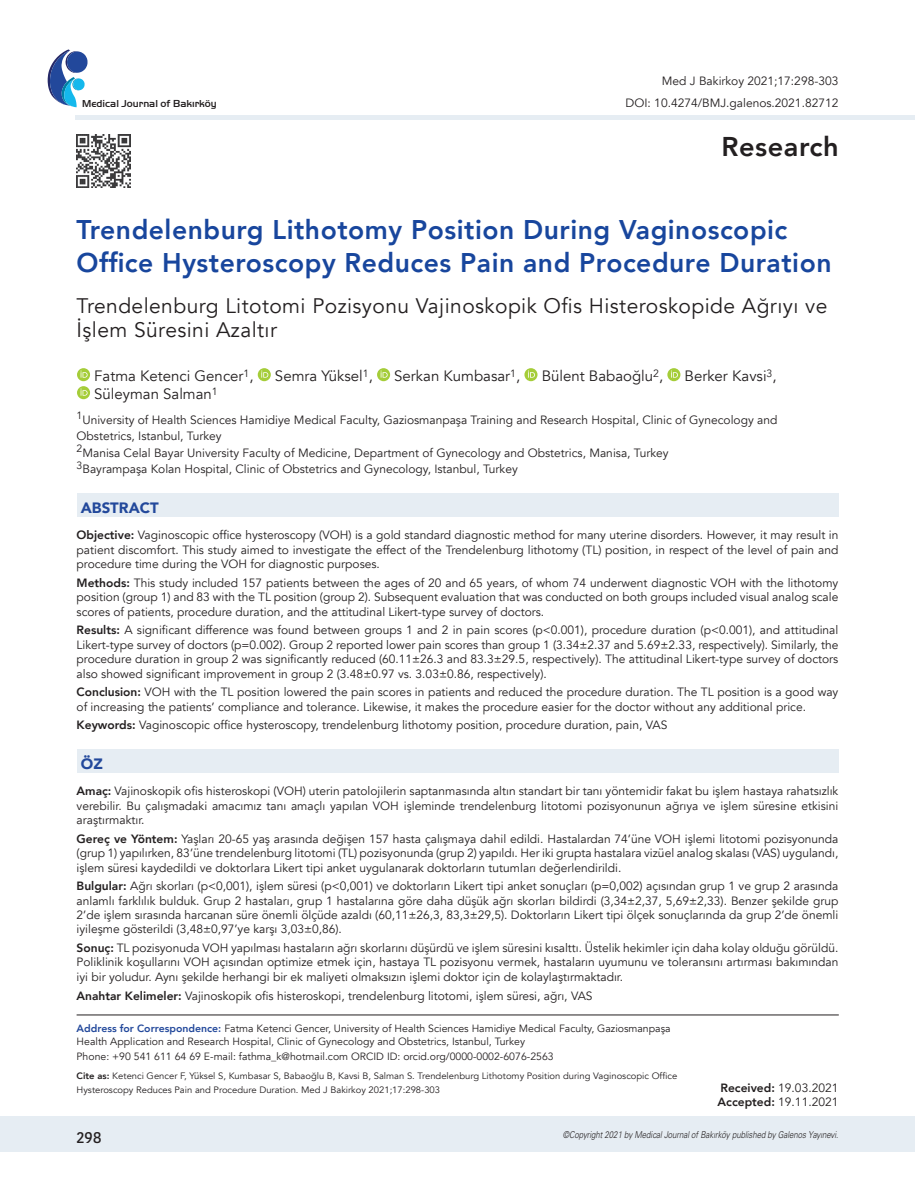
<style>
.page{position:relative;width:915px;height:1191px;background:#fff}
.page>*{position:absolute;margin:0;border:0;box-sizing:border-box;transform-origin:0 0}
.t1{font:800 27.15px "Avenir";letter-spacing:.02em;color:#231f20}
.t2{font:800 27px/32.4px "Avenir";letter-spacing:.02em;color:#18469d}
.t3{font:21px/24px "Avenir";letter-spacing:.02em;color:#231f20}
.t4{font:500 16.5px "Kohinoor Devanagari";color:#231f20}
.t5{font:15px "Avenir";color:#231f20}
.t6{font:900 15px "Avenir";color:#22489b}
.t7{font:12px/14.4px "Avenir";color:#231f20;text-align:justify}
.t8{font:10.5px/12.8px "Avenir";color:#231f20}
.t9{font:500 10.5px "Handel Got D";color:#231f20}
.t10{font:9.45px "Univers Light Ita Tr";letter-spacing:-.005em;color:#231f20;scale:.83 1}
.t11{font:9.3px/13.5px "Avenir";color:#231f20}
.s1{font-weight:800}
.s2{font-weight:800;color:#22489b}
</style>
<div class="page">
<div style="left:0;top:1116px;width:914px;height:35px;background:#e6edf3"></div>
<hr style="left:75px;top:115px;width:839px;height:4px;background:#e6edf3">
<svg style="left:48px;top:49px;width:40px;height:58px"></svg>
<hr style="left:77px;top:1014px;width:761px;height:1px;background:#231f20">
<img style="left:77px;top:134px;width:53px;height:54px">
<svg style="left:77px;top:368px;width:13px;height:13px"></svg>
<svg style="left:80px;top:370px;width:8px;height:8px"></svg>
<svg style="left:258px;top:368px;width:13px;height:13px"></svg>
<svg style="left:261px;top:370px;width:7px;height:8px"></svg>
<svg style="left:377px;top:368px;width:13px;height:13px"></svg>
<svg style="left:380px;top:370px;width:7px;height:8px"></svg>
<svg style="left:524px;top:368px;width:13px;height:13px"></svg>
<svg style="left:527px;top:370px;width:8px;height:8px"></svg>
<svg style="left:667px;top:368px;width:13px;height:13px"></svg>
<svg style="left:670px;top:370px;width:7px;height:8px"></svg>
<svg style="left:77px;top:386px;width:13px;height:13px"></svg>
<svg style="left:80px;top:388px;width:8px;height:8px"></svg>
<div style="left:77px;top:493px;width:761px;height:24px;background:#e6edf3"></div>
<div style="left:77px;top:749px;width:761px;height:24px;background:#e6edf3"></div>
<p class="t9" style="left:82px;top:98px;width:136px">Medical Journal of Bakırköy</p>
<p class="t7" style="left:661px;top:74px;width:178px">Med J Bakirkoy 2021;17:298-303</p>
<p class="t7" style="left:625px;top:96px;width:214px">DOI: 10.4274/BMJ.galenos.2021.82712</p>
<h1 class="t1" style="left:721px;top:126px;width:119px">Research</h1>
<h2 class="t2" style="left:77px;top:214px;width:756px">Trendelenburg Lithotomy Position During Vaginoscopic<br>Office Hysteroscopy Reduces Pain and Procedure Duration</h2>
<h3 class="t3" style="left:77px;top:294px;width:752px">Trendelenburg Litotomi Pozisyonu Vajinoskopik Ofis Histeroskopide Ağrıyı ve<br>İşlem Süresini Azaltır</h3>
<p class="t5" style="left:94px;top:367px;width:161px">Fatma Ketenci Gencer<sup>1</sup>,</p>
<p class="t5" style="left:275px;top:367px;width:99px">Semra Yüksel<sup>1</sup>,</p>
<p class="t5" style="left:394px;top:367px;width:127px">Serkan Kumbasar<sup>1</sup>,</p>
<p class="t5" style="left:541px;top:367px;width:123px">Bülent Babaoğlu<sup>2</sup>,</p>
<p class="t5" style="left:684px;top:367px;width:93px">Berker Kavsi<sup>3</sup>,</p>
<p class="t5" style="left:94px;top:385px;width:125px">Süleyman Salman<sup>1</sup></p>
<p class="t7" style="left:77px;top:411px;width:702px;line-height:16.5px;text-align:left"><sup>1</sup>University of Health Sciences Hamidiye Medical Faculty, Gaziosmanpaşa Training and Research Hospital, Clinic of Gynecology and Obstetrics, Istanbul, Turkey<br><sup>2</sup>Manisa Celal Bayar University Faculty of Medicine, Department of Gynecology and Obstetrics, Manisa, Turkey<br><sup>3</sup>Bayrampaşa Kolan Hospital, Clinic of Obstetrics and Gynecology, Istanbul, Turkey</p>
<p class="t6" style="left:81px;top:494px;width:79px">ABSTRACT</p>
<p class="t7" style="left:77px;top:528px;width:763px"><span class="s1">Objective:</span> Vaginoscopic office hysteroscopy (VOH) is a gold standard diagnostic method for many uterine disorders. However, it may result in patient discomfort. This study aimed to investigate the effect of the Trendelenburg lithotomy (TL) position, in respect of the level of pain and procedure time during the VOH for diagnostic purposes.</p>
<p class="t7" style="left:77px;top:576px;width:763px"><span class="s1">Methods:</span> This study included 157 patients between the ages of 20 and 65 years, of whom 74 underwent diagnostic VOH with the lithotomy position (group 1) and 83 with the TL position (group 2). Subsequent evaluation that was conducted on both groups included visual analog scale scores of patients, procedure duration, and the attitudinal Likert-type survey of doctors.</p>
<p class="t7" style="left:77px;top:623px;width:763px"><span class="s1">Results:</span> A significant difference was found between groups 1 and 2 in pain scores (p&lt;0.001), procedure duration (p&lt;0.001), and attitudinal Likert-type survey of doctors (p=0.002). Group 2 reported lower pain scores than group 1 (3.34±2.37 and 5.69±2.33, respectively). Similarly, the procedure duration in group 2 was significantly reduced (60.11±26.3 and 83.3±29.5, respectively). The attitudinal Likert-type survey of doctors also showed significant improvement in group 2 (3.48±0.97 vs. 3.03±0.86, respectively).</p>
<p class="t7" style="left:77px;top:685px;width:763px"><span class="s1">Conclusion:</span> VOH with the TL position lowered the pain scores in patients and reduced the procedure duration. The TL position is a good way of increasing the patients’ compliance and tolerance. Likewise, it makes the procedure easier for the doctor without any additional price.</p>
<p class="t7" style="left:77px;top:718px;width:592px"><span class="s1">Keywords:</span> Vaginoscopic office hysteroscopy, trendelenburg lithotomy position, procedure duration, pain, VAS</p>
<p class="t6" style="left:81px;top:750px;width:23px">ÖZ</p>
<p class="t7" style="left:77px;top:784px;width:763px"><span class="s1">Amaç:</span> Vajinoskopik ofis histeroskopi (VOH) uterin patolojilerin saptanmasında altın standart bir tanı yöntemidir fakat bu işlem hastaya rahatsızlık verebilir. Bu çalışmadaki amacımız tanı amaçlı yapılan VOH işleminde trendelenburg litotomi pozisyonunun ağrıya ve işlem süresine etkisini araştırmaktır.</p>
<p class="t7" style="left:77px;top:831px;width:763px"><span class="s1">Gereç ve Yöntem:</span> Yaşları 20-65 yaş arasında değişen 157 hasta çalışmaya dahil edildi. Hastalardan 74’üne VOH işlemi litotomi pozisyonunda (grup 1) yapılırken, 83’üne trendelenburg litotomi (TL) pozisyonunda (grup 2) yapıldı. Her iki grupta hastalara vizüel analog skalası (VAS) uygulandı, işlem süresi kaydedildi ve doktorlara Likert tipi anket uygulanarak doktorların tutumları değerlendirildi.</p>
<p class="t7" style="left:77px;top:879px;width:763px"><span class="s1">Bulgular:</span> Ağrı skorları (p&lt;0,001), işlem süresi (p&lt;0,001) ve doktorların Likert tipi anket sonuçları (p=0,002) açısından grup 1 ve grup 2 arasında anlamlı farklılık bulduk. Grup 2 hastaları, grup 1 hastalarına göre daha düşük ağrı skorları bildirdi (3,34±2,37, 5,69±2,33). Benzer şekilde grup 2’de işlem sırasında harcanan süre önemli ölçüde azaldı (60,11±26,3, 83,3±29,5). Doktorların Likert tipi ölçek sonuçlarında da grup 2’de önemli iyileşme gösterildi (3,48±0,97’ye karşı 3,03±0,86).</p>
<p class="t7" style="left:77px;top:941px;width:763px"><span class="s1">Sonuç:</span> TL pozisyonuda VOH yapılması hastaların ağrı skorlarını düşürdü ve işlem süresini kısalttı. Üstelik hekimler için daha kolay olduğu görüldü.<br>Poliklinik koşullarını VOH açısından optimize etmek için, hastaya TL pozisyonu vermek, hastaların uyumunu ve toleransını artırması bakımından iyi bir yoludur. Aynı şekilde herhangi bir ek maliyeti olmaksızın işlemi doktor için de kolaylaştırmaktadır.</p>
<p class="t7" style="left:77px;top:988px;width:517px"><span class="s1">Anahtar Kelimeler:</span> Vajinoskopik ofis histeroskopi, trendelenburg litotomi, işlem süresi, ağrı, VAS</p>
<p class="t8" style="left:77px;top:1022px;width:595px"><span class="s2">Address for Correspondence:</span> Fatma Ketenci Gencer, University of Health Sciences Hamidiye Medical Faculty, Gaziosmanpaşa<br>Health Application and Research Hospital, Clinic of Gynecology and Obstetrics, Istanbul, Turkey</p>
<p class="t8" style="left:77px;top:1050px;width:478px">Phone: +90 541 611 64 69 E-mail: fathma_k@hotmail.com ORCID ID: orcid.org/0000-0002-6076-2563</p>
<p class="t11" style="left:77px;top:1069px;width:602px"><span class="s1">Cite as:</span> Ketenci Gencer F, Yüksel S, Kumbasar S, Babaoğlu B, Kavsi B, Salman S. Trendelenburg Lithotomy Position during Vaginoscopic Office<br>Hysteroscopy Reduces Pain and Procedure Duration. Med J Bakirkoy 2021;17:298-303</p>
<p class="t7" style="left:717px;top:1080px;width:122px"><span class="s1">Received:</span> 19.03.2021<br><span class="s1">Accepted:</span> 19.11.2021</p>
<h3 class="t4" style="left:77px;top:1127px;width:27px">298</h3>
<p class="t10" style="left:562px;top:1128px;width:333px">©Copyright 2021 by Medical Journal of Bakırköy published by Galenos Yayınevi.</p>
</div>
